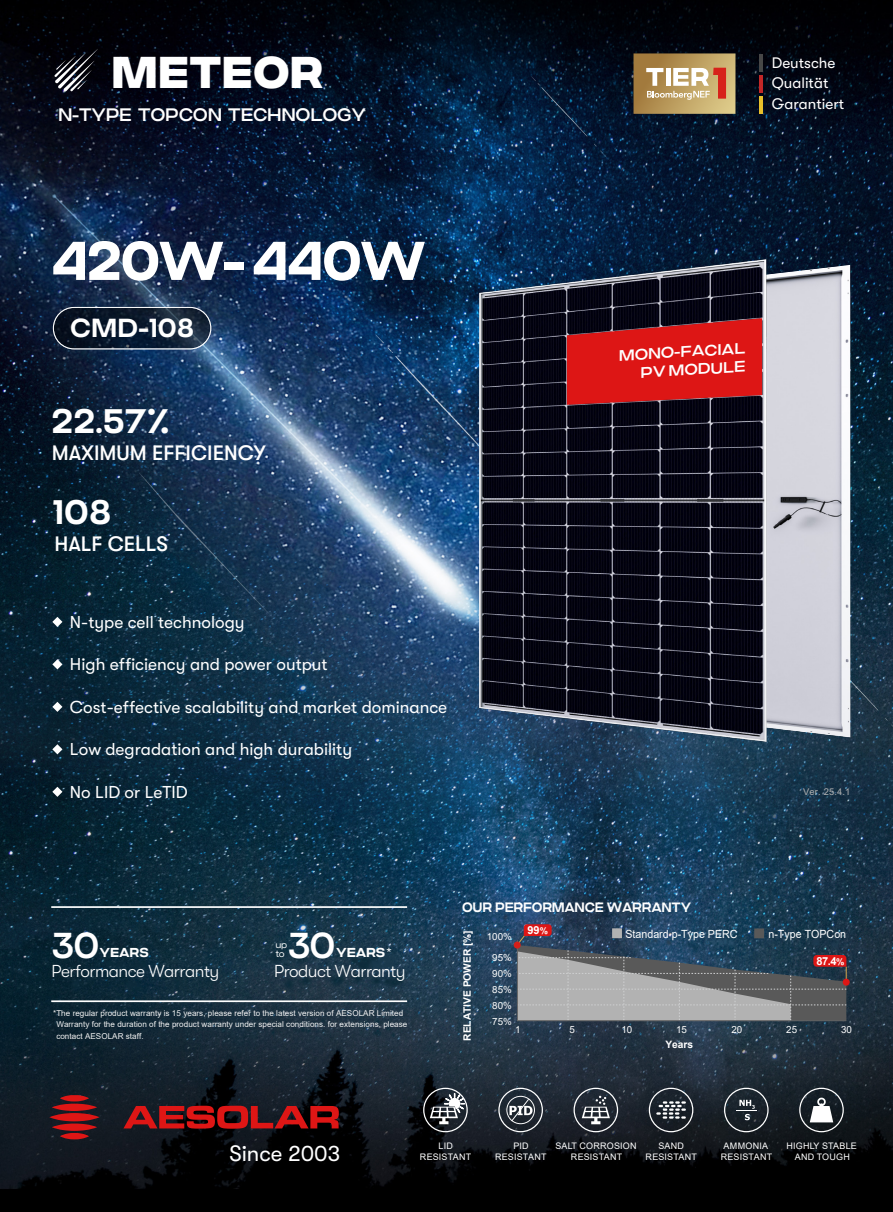
<style>
.page{position:relative;width:893px;height:1212px;background:#fff}
.page>*{position:absolute;margin:0;border:0;box-sizing:border-box;transform-origin:0 0}
.t1{font:700 54.45px "Criteria CF";letter-spacing:-.03em;color:#fff}
.t2{font:44.55px "Criteria CF Super";letter-spacing:-.01em;color:#fff}
.t3{font:500 36px "Criteria CF";color:#fff}
.t4{font:600 34.05px "Criteria CF";color:#fff}
.t5{font:600 26.1px "Criteria CF";color:#fff}
.t6{font:22.2px "GT Walsheim Pro";color:#fff}
.t7{font:500 20.85px "GT Walsheim Pro";color:#fff}
.t8{font:500 18.15px "Criteria CF";letter-spacing:-.02em;color:#fff}
.t9{font:17.25px "GT Walsheim Pro";color:#fff}
.t10{font:300 17.25px "GT Walsheim Pro";letter-spacing:-.03em;color:#fff}
.t11{font:500 15.3px/18.3px "Criteria CF";color:#fff;text-align:right;scale:1.07 1}
.t12{font:15.15px/20.9px "GT Walsheim Pro";color:#fff}
.t13{font:600 13.5px "Criteria CF";letter-spacing:-.02em;color:#fff;scale:.95 1}
.t14{font:700 12.9px "Criteria CF";letter-spacing:-.01em;color:#fff}
.t15{font:11.25px "Arial";color:#fff;scale:.95 1}
.t16{font:700 11.1px "Arial";color:#fff}
.t17{font:700 10.2px "Arial";color:#fff}
.t18{font:9.75px/15.9px "Arial";color:#fff;text-align:center}
.t19{font:9.3px "Arial";color:#b2b2b2}
.t20{font:9px/10.8px "Arial";letter-spacing:.025em;color:#fff;text-align:center}
.t21{font:300 9px/9px "Criteria CF";color:#fff}
.t22{font:8.1px/11.2px "Arial";letter-spacing:.005em;color:#f2f2f2}
.s1{font-size:9.3px}
</style>
<div class="page">
<img style="left:0;top:0;width:893px;height:1212px">
<svg style="left:633px;top:53px;width:102px;height:61px;background:#c2a16e"></svg>
<hr style="left:760px;top:54px;width:3px;height:18px;background:#474747">
<hr style="left:760px;top:75px;width:3px;height:18px;background:#c32727">
<hr style="left:760px;top:96px;width:3px;height:17px;background:#e8c02b">
<svg style="left:54px;top:49px;width:44px;height:43px;background:#303138"></svg>
<svg style="left:53px;top:307px;width:158px;height:42px;background:#111f32"></svg>
<div style="left:53px;top:307px;width:158px;height:42px;border:1px solid #fff;border-radius:21px"></div>
<hr style="left:51px;top:906px;width:356px;height:2px;background:#fff">
<hr style="left:51px;top:1000px;width:356px;height:2px;background:#fff">
<div style="left:514px;top:941px;width:7px;height:7px;background:#d61f1a;border-radius:50%"></div>
<svg style="left:517px;top:924px;width:330px;height:97px;background:#69707a"></svg>
<div style="left:843px;top:979px;width:7px;height:7px;background:#dd1615;border-radius:50%"></div>
<div style="left:754px;top:928px;width:10px;height:10px;background:#595959"></div>
<div style="left:612px;top:928px;width:10px;height:10px;background:#b2b2b2"></div>
<svg style="left:574px;top:1088px;width:44px;height:44px;background:#494e57"></svg>
<svg style="left:649px;top:1088px;width:44px;height:44px;background:#42484f"></svg>
<svg style="left:724px;top:1088px;width:45px;height:44px;background:#373e45"></svg>
<svg style="left:799px;top:1088px;width:45px;height:44px"></svg>
<svg style="left:423px;top:1088px;width:45px;height:44px;background:#4e5257"></svg>
<svg style="left:498px;top:1088px;width:45px;height:44px;background:#4a5159"></svg>
<svg style="left:123px;top:1106px;width:216px;height:23px;background:#811416"></svg>
<svg style="left:49px;top:1095px;width:51px;height:44px;background:#6d191d"></svg>
<img style="left:767px;top:265px;width:84px;height:473px">
<img style="left:479px;top:257px;width:288px;height:490px">
<svg style="left:567px;top:318px;width:195px;height:87px;background:#bd1617"></svg>
<svg style="left:52px;top:617px;width:10px;height:10px"></svg>
<svg style="left:52px;top:659px;width:10px;height:10px"></svg>
<svg style="left:52px;top:702px;width:10px;height:10px"></svg>
<svg style="left:52px;top:744px;width:10px;height:10px"></svg>
<svg style="left:52px;top:787px;width:10px;height:10px"></svg>
<h2 class="t2" style="left:111px;top:45px;width:214px">METEOR</h2>
<h3 class="t8" style="left:58px;top:104px;width:310px">N-TYPE TOPCON TECHNOLOGY</h3>
<h1 class="t1" style="left:52px;top:228px;width:376px">420W- 440W</h1>
<h3 class="t5" style="left:70px;top:313px;width:126px">CMD-108</h3>
<h3 class="t4" style="left:52px;top:401px;width:119px">22.57%</h3>
<h3 class="t7" style="left:52px;top:441px;width:215px">MAXIMUM EFFICIENCY</h3>
<h3 class="t4" style="left:52px;top:492px;width:61px">108</h3>
<h3 class="t7" style="left:54px;top:532px;width:115px">HALF CELLS</h3>
<h3 class="t12" style="left:772px;top:52px;width:74px">Deutsche<br>Qualität<br>Garantiert</h3>
<h3 class="t11" style="left:618px;top:346px;width:120px;rotate:-3deg">MONO-FACIAL<br>PV MODULE</h3>
<h3 class="t9" style="left:70px;top:612px;width:176px">N-type cell technology</h3>
<h3 class="t9" style="left:70px;top:655px;width:259px">High efficiency and power output</h3>
<h3 class="t9" style="left:70px;top:697px;width:379px">Cost-effective scalability and market dominance</h3>
<h3 class="t9" style="left:70px;top:740px;width:284px">Low degradation and high durability</h3>
<h3 class="t9" style="left:70px;top:782px;width:119px">No LID or LeTID</h3>
<p class="t19" style="left:803px;top:785px;width:49px">Ver. 25.4.1</p>
<h3 class="t3" style="left:52px;top:924px;width:49px">30</h3>
<h3 class="t14" style="left:100px;top:945px;width:51px">YEARS</h3>
<h3 class="t3" style="left:288px;top:924px;width:49px">30</h3>
<p class="t21" style="left:275px;top:940px;width:13px">up to</p>
<h3 class="t14" style="left:336px;top:945px;width:57px">YEARS<sup>*</sup></h3>
<h3 class="t10" style="left:52px;top:961px;width:169px">Performance Warranty</h3>
<h3 class="t10" style="left:274px;top:961px;width:133px">Product Warranty</h3>
<p class="t22" style="left:56px;top:1007px;width:353px;text-indent:-3px">*The regular product warranty is 15 years, please refer to the latest version of AESOLAR Limited<br>Warranty for the duration of the product warranty under special conditions. for extensions, please contact AESOLAR staff.</p>
<h3 class="t13" style="left:462px;top:899px;width:243px">OUR PERFORMANCE WARRANTY</h3>
<h3 class="t16" style="left:527px;top:922px;width:22px">99<span class="s1">%</span></h3>
<p class="t17" style="left:460px;top:1041px;width:112px;rotate:-90deg">RELATIVE POWER [%]</p>
<h3 class="t15" style="left:625px;top:926px;width:120px">Standard p-Type PERC</h3>
<h3 class="t15" style="left:768px;top:926px;width:83px">n-Type TOPCon</h3>
<p class="t18" style="left:487px;top:926px;width:27px;line-height:21.5px">100%<br>95%</p>
<p class="t18" style="left:492px;top:966px;width:21px;text-align:justify">90% 85% 80% 75%</p>
<h3 class="t16" style="left:816px;top:953px;width:29px">87.4<span class="s1">%</span></h3>
<p class="t18" style="left:515px;top:1022px;width:7px">1</p>
<p class="t18" style="left:569px;top:1022px;width:7px">5</p>
<p class="t18" style="left:621px;top:1022px;width:12px">10</p>
<p class="t18" style="left:676px;top:1022px;width:12px">15</p>
<p class="t18" style="left:731px;top:1022px;width:12px">20</p>
<p class="t18" style="left:786px;top:1022px;width:12px">25</p>
<p class="t18" style="left:841px;top:1022px;width:12px">30</p>
<p class="t17" style="left:665px;top:1037px;width:29px">Years</p>
<p class="t20" style="left:420px;top:1141px;width:53px">LID<br>RESISTANT</p>
<p class="t20" style="left:513px;top:1141px;width:17px">PID</p>
<h3 class="t6" style="left:229px;top:1141px;width:112px">Since 2003</h3>
<p class="t20" style="left:495px;top:1151px;width:53px">RESISTANT</p>
<p class="t20" style="left:555px;top:1141px;width:83px">SALT CORROSION<br>RESISTANT</p>
<p class="t20" style="left:646px;top:1141px;width:53px">SAND<br>RESISTANT</p>
<p class="t20" style="left:721px;top:1141px;width:53px">AMMONIA<br>RESISTANT</p>
<p class="t20" style="left:786px;top:1141px;width:72px">HIGHLY STABLE<br>AND TOUGH</p>
</div>
